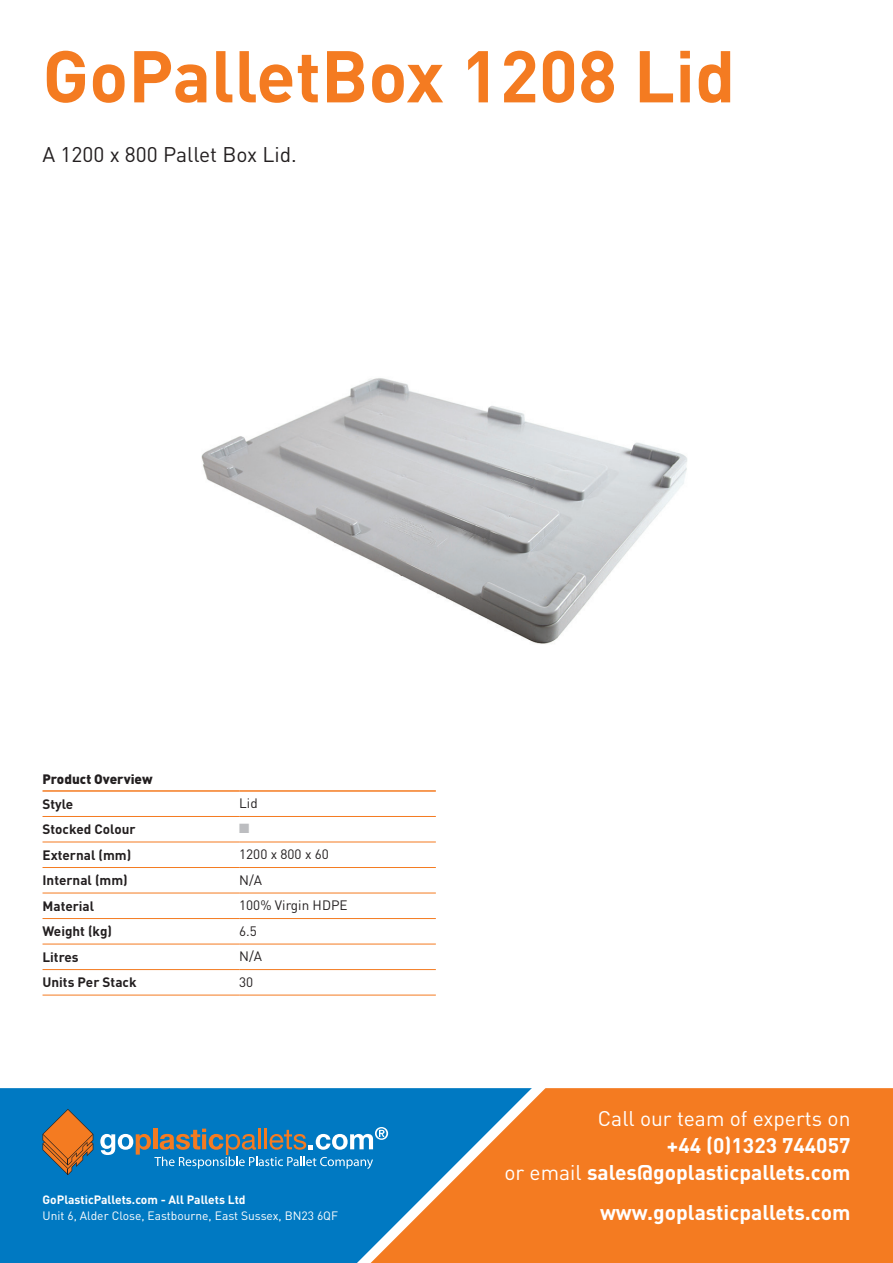
<style>
.page{position:relative;width:893px;height:1263px;background:#fff}
.page>*{position:absolute;margin:0;border:0;box-sizing:border-box;transform-origin:0 0}
.Product_Name{font:700 72px "DIN";color:#f47b21}
.t1{font:700 21px/27px "DIN";color:#fff;text-align:right}
.Product_Description{font:21px "DIN";color:#231f20}
.Table_Text_Bold{font:700 13.5px "DIN";color:#231f20}
.Table_Text_Regular{font:13.5px "DIN";color:#231f20}
.Table_Header{font:900 13.5px "DIN";color:#231f20}
.Table_Text_Regular-2{font:13.5px "Zapf Dingbats ITC";color:#bcbdc0}
.t2{font:12px/16.5px "DIN";color:#fff}
.s1{font-weight:700}
.s2{font-weight:400}
</style>
<div class="page">
<img style="left:201px;top:378px;width:486px;height:266px">
<div style="left:0;top:1084px;width:893px;height:179px;background:#f47b21"></div>
<div style="left:0;top:1088px;width:100px;height:175px;background:#0079c2"></div>
<svg style="left:43px;top:1109px;width:50px;height:66px"></svg>
<div style="left:0;top:1081px;width:893px;height:7px;background:#fff"></div>
<svg style="left:100px;top:1088px;width:456px;height:175px"></svg>
<hr style="left:43px;top:816px;width:196px;height:1px;background:#f47b21">
<hr style="left:239px;top:816px;width:197px;height:1px;background:#f47b21">
<hr style="left:43px;top:842px;width:196px;height:1px;background:#f47b21">
<hr style="left:239px;top:995px;width:197px;height:1px;background:#f47b21">
<hr style="left:43px;top:790px;width:196px;height:2px;background:#f47b21">
<hr style="left:239px;top:790px;width:197px;height:2px;background:#f47b21">
<hr style="left:239px;top:842px;width:197px;height:1px;background:#f47b21">
<hr style="left:43px;top:867px;width:196px;height:1px;background:#f47b21">
<hr style="left:239px;top:867px;width:197px;height:1px;background:#f47b21">
<hr style="left:43px;top:893px;width:196px;height:1px;background:#f47b21">
<hr style="left:239px;top:893px;width:197px;height:1px;background:#f47b21">
<hr style="left:43px;top:918px;width:196px;height:1px;background:#f47b21">
<hr style="left:239px;top:918px;width:197px;height:1px;background:#f47b21">
<hr style="left:43px;top:944px;width:196px;height:1px;background:#f47b21">
<hr style="left:239px;top:944px;width:197px;height:1px;background:#f47b21">
<hr style="left:43px;top:969px;width:196px;height:1px;background:#f47b21">
<hr style="left:239px;top:969px;width:197px;height:1px;background:#f47b21">
<hr style="left:43px;top:995px;width:196px;height:1px;background:#f47b21">
<p class="Product_Name" style="left:43px;top:29px;width:694px">GoPalletBox 1208 Lid</p>
<p class="Product_Description" style="left:43px;top:141px;width:256px">A 1200 x 800 Pallet Box Lid.</p>
<p class="Table_Header" style="left:43px;top:770px;width:112px">Product Overview</p>
<p class="Table_Text_Bold" style="left:43px;top:795px;width:32px">Style</p>
<p class="Table_Text_Regular" style="left:239px;top:795px;width:20px">Lid</p>
<p class="Table_Text_Bold" style="left:43px;top:820px;width:95px">Stocked Colour</p>
<p class="Table_Text_Regular-2" style="left:239px;top:822px;width:12px">■</p>
<p class="Table_Text_Bold" style="left:43px;top:846px;width:90px">External (mm)</p>
<p class="Table_Text_Regular" style="left:239px;top:846px;width:91px">1200 x 800 x 60</p>
<p class="Table_Text_Bold" style="left:43px;top:871px;width:87px">Internal (mm)</p>
<p class="Table_Text_Regular" style="left:239px;top:871px;width:24px">N/A</p>
<p class="Table_Text_Bold" style="left:43px;top:897px;width:53px">Material</p>
<p class="Table_Text_Regular" style="left:239px;top:897px;width:110px">100% Virgin HDPE</p>
<p class="Table_Text_Bold" style="left:43px;top:922px;width:71px">Weight (kg)</p>
<p class="Table_Text_Regular" style="left:239px;top:922px;width:19px">6.5</p>
<p class="Table_Text_Bold" style="left:43px;top:948px;width:38px">Litres</p>
<p class="Table_Text_Regular" style="left:239px;top:948px;width:24px">N/A</p>
<p class="Table_Text_Bold" style="left:43px;top:973px;width:96px">Units Per Stack</p>
<p class="Table_Text_Regular" style="left:239px;top:974px;width:16px">30</p>
<p class="t2" style="left:43px;top:1191px;width:297px"><span class="s1">GoPlasticPallets.com - All Pallets Ltd<br></span>Unit 6, Alder Close, Eastbourne, East Sussex, BN23 6QF</p>
<p class="t1" style="left:504px;top:1104px;width:348px"><span class="s2">Call our team of experts on<br></span>+44 (0)1323 744057<br><span class="s2">or email</span> sales@goplasticpallets.com</p>
<p class="t1" style="left:600px;top:1198px;width:252px">www.goplasticpallets.com</p>
</div>
